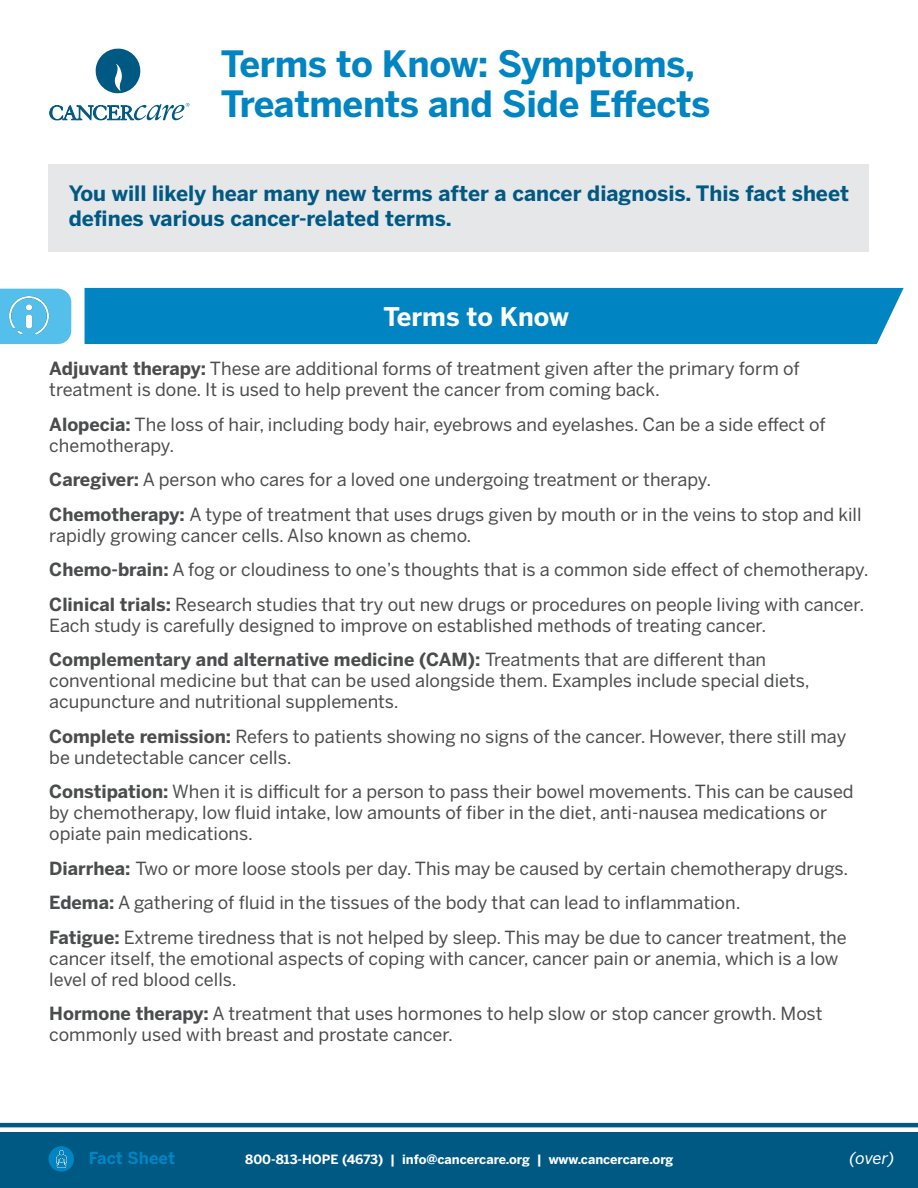
<style>
.page{position:relative;width:918px;height:1188px;background:#fff}
.page>*{position:absolute;margin:0;border:0;box-sizing:border-box;transform-origin:0 0}
.t1{font:700 36px/40.5px "Benton Sans";letter-spacing:-.01em;color:#0084c2}
.Main_Intro{font:700 25.5px "Benton Sans";color:#fff}
.Leadder{font:700 21px/25.5px "Benton Sans";color:#005983}
.Leadder-2{font:18px/21px "Benton Sans";color:#4b4c4d}
.t2{font:700 16.5px "Benton Sans";color:#0084c2}
.Leadder-3{font:italic 16.5px "Benton Sans";color:#fff}
.t3{font:700 12.75px "Benton Sans";color:#fff}
.s1{font-weight:700}
</style>
<div class="page">
<div style="left:0;top:1132px;width:918px;height:56px;background:#005983"></div>
<hr style="left:0;top:1123px;width:918px;height:4px;background:#005983">
<div style="left:49px;top:164px;width:820px;height:88px;background:#e6e7e9"></div>
<svg style="left:95px;top:48px;width:46px;height:46px"></svg>
<svg style="left:50px;top:103px;width:139px;height:17px"></svg>
<div style="left:49px;top:1146px;width:25px;height:26px;background:#0084c2;border-radius:50%"></div>
<img style="left:56px;top:1150px;width:10px;height:17px">
<div style="left:0;top:289px;width:71px;height:55px;background:#53bfea"></div>
<img style="left:7px;top:294px;width:44px;height:44px">
<div style="left:85px;top:288px;width:819px;height:56px;background:#0084c2"></div>
<p class="t1" style="left:221px;top:43px;width:491px">Terms to Know: Symptoms,<br>Treatments and Side Effects</p>
<p class="Leadder" style="left:69px;top:180px;width:782px">You will likely hear many new terms after a cancer diagnosis. This fact sheet defines various cancer-related terms.</p>
<p class="Main_Intro" style="left:383px;top:302px;width:187px">Terms to Know</p>
<p class="Leadder-2" style="left:49px;top:358px;width:752px"><span class="s1">Adjuvant therapy:</span> These are additional forms of treatment given after the primary form of treatment is done. It is used to help prevent the cancer from coming back.</p>
<p class="Leadder-2" style="left:49px;top:413px;width:778px"><span class="s1">Alopecia:</span> The loss of hair, including body hair, eyebrows and eyelashes. Can be a side effect of chemotherapy.</p>
<p class="Leadder-2" style="left:49px;top:469px;width:664px"><span class="s1">Caregiver:</span> A person who cares for a loved one undergoing treatment or therapy.</p>
<p class="Leadder-2" style="left:49px;top:503px;width:814px"><span class="s1">Chemotherapy:</span> A type of treatment that uses drugs given by mouth or in the veins to stop and kill rapidly growing cancer cells. Also known as chemo.</p>
<p class="Leadder-2" style="left:49px;top:559px;width:821px"><span class="s1">Chemo-brain:</span> A fog or cloudiness to one’s thoughts that is a common side effect of chemotherapy.</p>
<p class="Leadder-2" style="left:49px;top:593px;width:816px"><span class="s1">Clinical trials:</span> Research studies that try out new drugs or procedures on people living with cancer.<br>Each study is carefully designed to improve on established methods of treating cancer.</p>
<p class="Leadder-2" style="left:49px;top:649px;width:762px"><span class="s1">Complementary and alternative medicine (CAM):</span> Treatments that are different than conventional medicine but that can be used alongside them. Examples include special diets, acupuncture and nutritional supplements.</p>
<p class="Leadder-2" style="left:49px;top:725px;width:799px"><span class="s1">Complete remission:</span> Refers to patients showing no signs of the cancer. However, there still may be undetectable cancer cells.</p>
<p class="Leadder-2" style="left:49px;top:781px;width:806px"><span class="s1">Constipation:</span> When it is difficult for a person to pass their bowel movements. This can be caused by chemotherapy, low fluid intake, low amounts of fiber in the diet, anti-nausea medications or opiate pain medications.</p>
<p class="Leadder-2" style="left:49px;top:857px;width:801px"><span class="s1">Diarrhea:</span> Two or more loose stools per day. This may be caused by certain chemotherapy drugs.</p>
<p class="Leadder-2" style="left:49px;top:892px;width:693px"><span class="s1">Edema:</span> A gathering of fluid in the tissues of the body that can lead to inflammation.</p>
<p class="Leadder-2" style="left:49px;top:926px;width:799px"><span class="s1">Fatigue:</span> Extreme tiredness that is not helped by sleep. This may be due to cancer treatment, the cancer itself, the emotional aspects of coping with cancer, cancer pain or anemia, which is a low level of red blood cells.</p>
<p class="Leadder-2" style="left:49px;top:1003px;width:775px"><span class="s1">Hormone therapy:</span> A treatment that uses hormones to help slow or stop cancer growth. Most commonly used with breast and prostate cancer.</p>
<p class="t2" style="left:89px;top:1149px;width:88px">Fact Sheet</p>
<p class="t3" style="left:245px;top:1151px;width:430px">800-813-HOPE (4673) | info@cancercare.org | www.cancercare.org</p>
<p class="Leadder-3" style="left:849px;top:1149px;width:47px">(over)</p>
</div>
